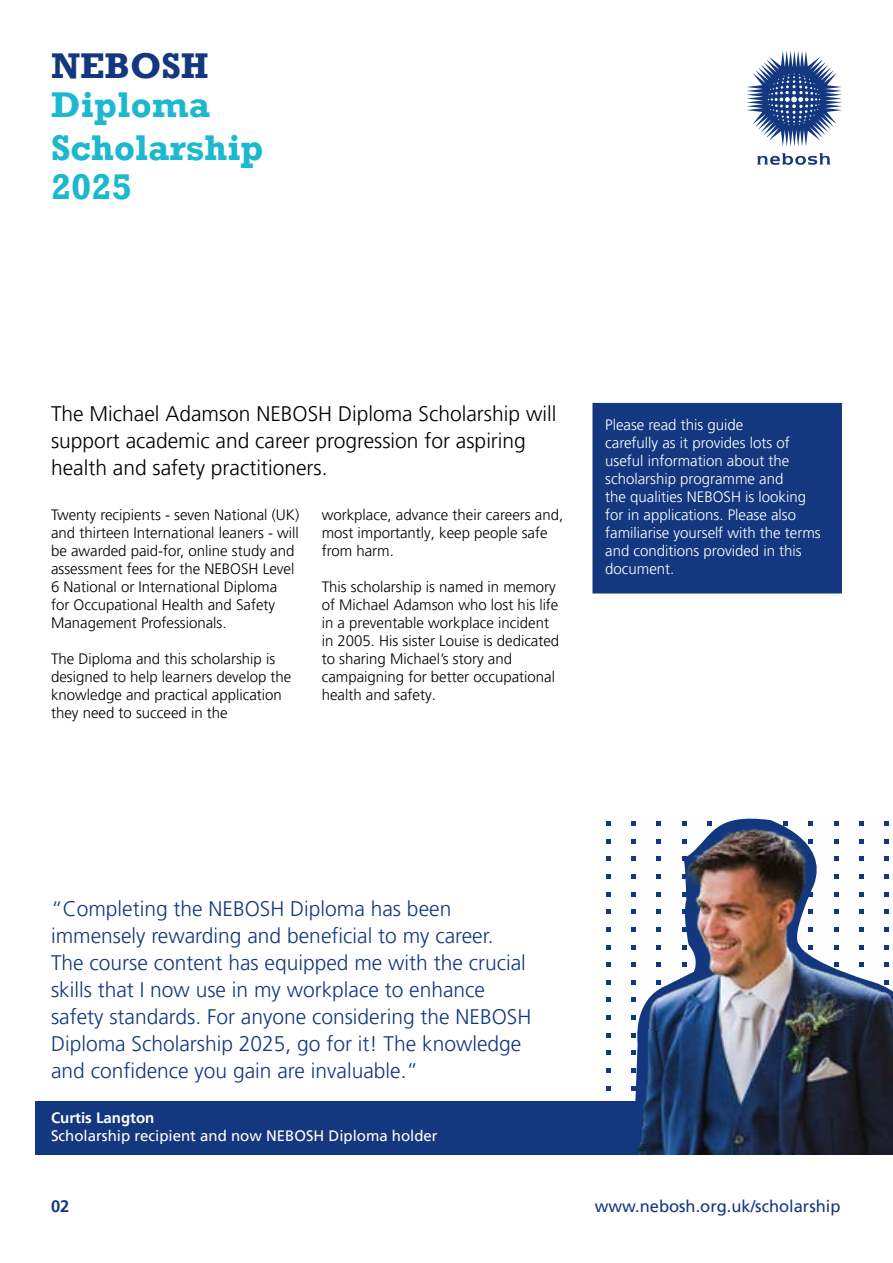
<style>
.page{position:relative;width:893px;height:1263px;background:#fff}
.page>*{position:absolute;margin:0;border:0;box-sizing:border-box;transform-origin:0 0}
.t1{font:700 36.6px/42.5px "Rockwell";color:#1cb8d0}
.t2{font:700 36.6px "Rockwell";color:#14387f}
.t3{font:300 21px/27px "Frutiger LT Pro";color:#14387f}
.t4{font:300 21px/27px "Frutiger LT Pro";color:#000}
.t5{font:16.5px "Frutiger LT Pro";color:#14387f}
.t6{font:700 16.5px "Frutiger LT Pro";color:#14387f}
.t7{font:300 15px/18px "Frutiger LT Pro";color:#000}
.t8{font:300 15px/18px "Frutiger LT Pro";color:#fff}
.t9{font:15px "Frutiger LT Pro";color:#fff}
.t10{font:700 15px "Frutiger LT Pro";color:#fff}
</style>
<div class="page">
<svg style="left:757px;top:153px;width:73px;height:12px"></svg>
<svg style="left:747px;top:51px;width:95px;height:95px"></svg>
<div style="left:592px;top:403px;width:250px;height:190px;background:#14387f"></div>
<svg style="left:606px;top:821px;width:4px;height:5px"></svg>
<svg style="left:606px;top:962px;width:4px;height:4px"></svg>
<svg style="left:606px;top:839px;width:4px;height:4px"></svg>
<svg style="left:606px;top:980px;width:4px;height:4px"></svg>
<svg style="left:606px;top:857px;width:4px;height:4px"></svg>
<svg style="left:606px;top:997px;width:4px;height:5px"></svg>
<svg style="left:606px;top:874px;width:4px;height:5px"></svg>
<svg style="left:606px;top:1015px;width:4px;height:5px"></svg>
<svg style="left:606px;top:892px;width:4px;height:4px"></svg>
<svg style="left:606px;top:1033px;width:4px;height:4px"></svg>
<svg style="left:606px;top:910px;width:4px;height:4px"></svg>
<svg style="left:606px;top:1050px;width:4px;height:5px"></svg>
<svg style="left:606px;top:927px;width:4px;height:5px"></svg>
<svg style="left:606px;top:1068px;width:4px;height:5px"></svg>
<svg style="left:606px;top:945px;width:4px;height:4px"></svg>
<svg style="left:606px;top:1086px;width:4px;height:4px"></svg>
<div style="left:35px;top:1101px;width:750px;height:54px;background:#14387f"></div>
<img style="left:635px;top:818px;width:258px;height:337px">
<h1 class="t2" style="left:51px;top:44px;width:159px">NEBOSH</h1>
<h1 class="t1" style="left:51px;top:84px;width:214px">Diploma<br>Scholarship</h1>
<h1 class="t1" style="left:51px;top:165px;width:82px">2025</h1>
<h2 class="t4" style="left:51px;top:400px;width:507px">The Michael Adamson NEBOSH Diploma Scholarship will support academic and career progression for aspiring health and safety practitioners.</h2>
<p class="t7" style="left:51px;top:505px;width:250px">Twenty recipients - seven National (UK) and thirteen International leaners - will be awarded paid-for, online study and assessment fees for the NEBOSH Level 6 National or International Diploma<br>for Occupational Health and Safety Management Professionals.</p>
<p class="t7" style="left:51px;top:649px;width:242px">The Diploma and this scholarship is designed to help learners develop the knowledge and practical application they need to succeed in the</p>
<p class="t7" style="left:322px;top:505px;width:243px">workplace, advance their careers and, most importantly, keep people safe from harm.</p>
<p class="t7" style="left:322px;top:577px;width:239px">This scholarship is named in memory of Michael Adamson who lost his life in a preventable workplace incident in 2005. His sister Louise is dedicated to sharing Michael’s story and campaigning for better occupational health and safety.</p>
<p class="t8" style="left:605px;top:415px;width:217px">Please read this guide<br>carefully as it provides lots of useful information about the scholarship programme and<br>the qualities NEBOSH is looking for in applications. Please also familiarise yourself with the terms and conditions provided in this document.</p>
<p class="t3" style="left:51px;top:895px;width:482px">“Completing the NEBOSH Diploma has been immensely rewarding and beneficial to my career.<br>The course content has equipped me with the crucial skills that I now use in my workplace to enhance safety standards. For anyone considering the NEBOSH Diploma Scholarship 2025, go for it! The knowledge and confidence you gain are invaluable.”</p>
<p class="t10" style="left:51px;top:1108px;width:105px">Curtis Langton</p>
<p class="t9" style="left:51px;top:1126px;width:388px">Scholarship recipient and now NEBOSH Diploma holder</p>
<p class="t6" style="left:51px;top:1196px;width:20px">02</p>
<p class="t5" style="left:595px;top:1197px;width:247px">www.nebosh.org.uk/scholarship</p>
</div>
